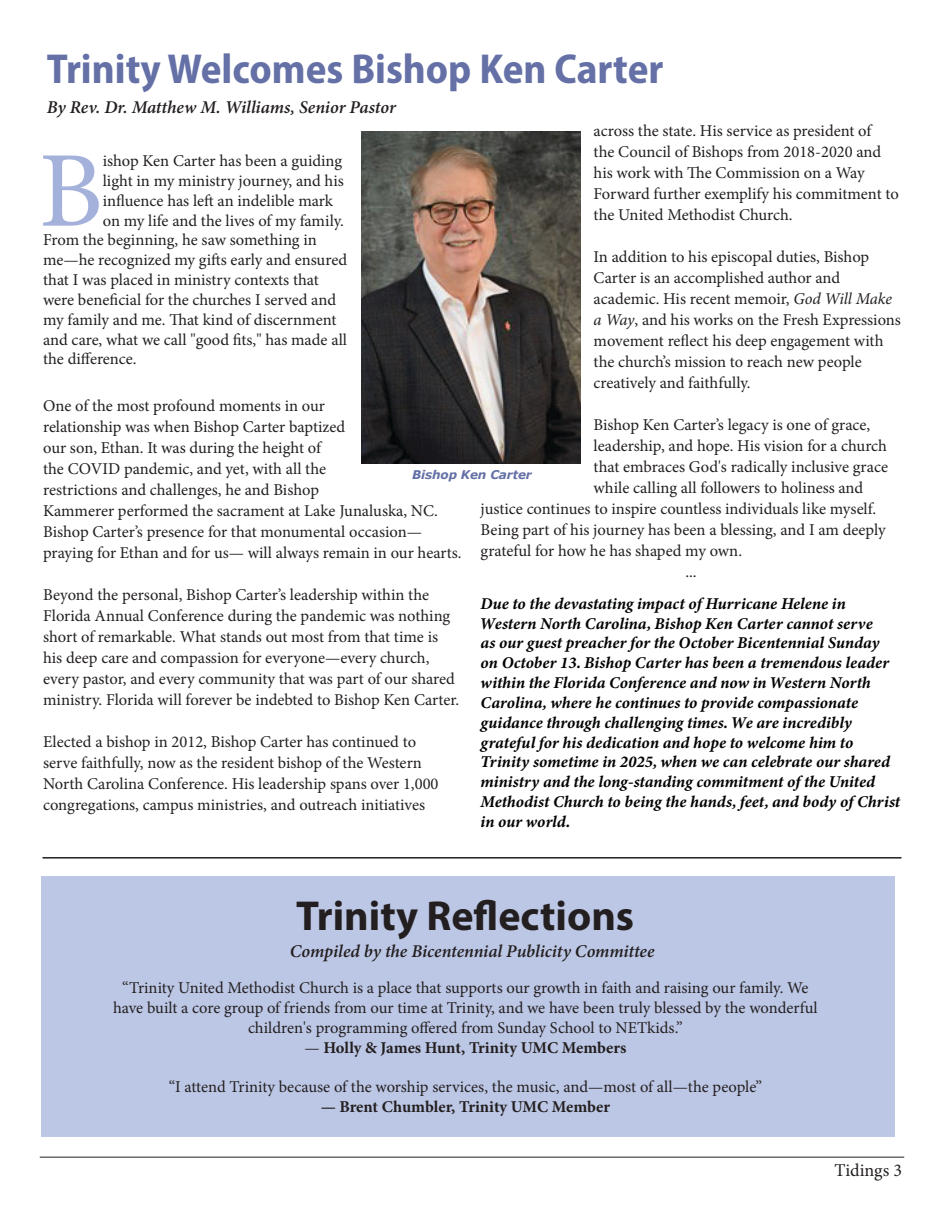
<style>
.page{position:relative;width:944px;height:1214px;background:#fff}
.page>*{position:absolute;margin:0;border:0;box-sizing:border-box;transform-origin:0 0}
.Drop_Cap{font:107.85px "Minion Variable Concept";color:#a3b1db}
.Article_Heading_Myriad{font:700 semi-condensed 42px "Myriad Pro";color:#6470a6}
.Article_Heading{font:700 42px "Myriad Pro";color:#231f20}
.Author_Byline{font:italic 600 18px "Minion Pro";letter-spacing:-.005em;color:#231f20}
.t1{font:18px "Minion Pro";color:#231f20}
.Text_Minion{font:16.5px/21px "Minion Pro";letter-spacing:-.005em;color:#231f20}
.Text_Minion-2{font:italic 16.5px/19.8px "Minion Variable Concept";color:#020304}
.Drop_Cap-2{font:16.5px "Minion Pro";color:#231f20}
.t2{font:700 16.5px "Minion Pro";letter-spacing:-.005em;color:#231f20}
.t3{font:italic 700 12px "Verdana";letter-spacing:-.01em;color:#6470a6}
.s1{font-style:italic}
.s2{font-family:"Minion Pro";font-weight:700}
.s3{font-weight:400}
</style>
<div class="page">
<hr style="left:40px;top:1156px;width:864px;height:1px;background:#231f20">
<img style="left:361px;top:131px;width:219px;height:332px">
<hr style="left:43px;top:857px;width:858px;height:1px;background:#231f20">
<div style="left:41px;top:876px;width:853px;height:261px;background:#bcc7e5"></div>
<p class="Article_Heading_Myriad" style="left:47px;top:42px;width:618px">Trinity Welcomes Bishop Ken Carter</p>
<p class="Author_Byline" style="left:47px;top:95px;width:350px">By Rev. Dr. Matthew M. Williams, Senior Pastor</p>
<p class="Text_Minion" style="left:593px;top:120px;width:307px">across the state. His service as president of<br>the Council of Bishops from 2018-2020 and his work with The Commission on a Way Forward further exemplify his commitment to the United Methodist Church.</p>
<p class="Text_Minion" style="left:593px;top:246px;width:309px">In addition to his episcopal duties, Bishop Carter is an accomplished author and academic. His recent memoir, <span class="s1">God Will Make a Way</span>, and his works on the Fresh Expressions movement reflect his deep engagement with the church’s mission to reach new people creatively and faithfully.</p>
<p class="Text_Minion" style="left:593px;top:414px;width:278px">Bishop Ken Carter’s legacy is one of grace,</p>
<p class="Text_Minion" style="left:593px;top:435px;width:295px">leadership, and hope. His vision for a church</p>
<p class="Text_Minion" style="left:593px;top:456px;width:296px">that embraces God's radically inclusive grace</p>
<p class="Text_Minion" style="left:593px;top:477px;width:271px">while calling all followers to holiness and</p>
<p class="Text_Minion" style="left:480px;top:498px;width:397px">justice continues to inspire countless individuals like myself.</p>
<p class="Text_Minion" style="left:480px;top:519px;width:406px">Being part of his journey has been a blessing, and I am deeply</p>
<p class="Text_Minion" style="left:480px;top:540px;width:263px">grateful for how he has shaped my own.</p>
<p class="Text_Minion" style="left:685px;top:561px;width:13px">...</p>
<p class="Drop_Cap" style="left:38px;top:116px;width:66px">B</p>
<p class="Drop_Cap-2" style="left:103px;top:150px;width:241px">ishop Ken Carter has been a guiding</p>
<p class="Drop_Cap-2" style="left:103px;top:170px;width:242px">light in my ministry journey, and his</p>
<p class="Drop_Cap-2" style="left:103px;top:189px;width:232px">influence has left an indelible mark</p>
<p class="Drop_Cap-2" style="left:103px;top:209px;width:242px">on my life and the lives of my family.</p>
<p class="Drop_Cap-2" style="left:43px;top:229px;width:275px">From the beginning, he saw something in</p>
<p class="Drop_Cap-2" style="left:43px;top:249px;width:305px">me—he recognized my gifts early and ensured</p>
<p class="Drop_Cap-2" style="left:43px;top:269px;width:277px">that I was placed in ministry contexts that</p>
<p class="Drop_Cap-2" style="left:43px;top:288px;width:294px">were beneficial for the churches I served and</p>
<p class="Drop_Cap-2" style="left:43px;top:308px;width:295px">my family and me. That kind of discernment</p>
<p class="Drop_Cap-2" style="left:43px;top:328px;width:305px">and care, what we call "good fits," has made all</p>
<p class="Drop_Cap-2" style="left:43px;top:348px;width:95px">the difference.</p>
<p class="Text_Minion" style="left:43px;top:395px;width:420px">One of the most profound moments in our<br>relationship was when Bishop Carter baptized<br>our son, Ethan. It was during the height of<br>the COVID pandemic, and yet, with all the<br>restrictions and challenges, he and Bishop<br>Kammerer performed the sacrament at Lake Junaluska, NC.<br>Bishop Carter’s presence for that monumental occasion— praying for Ethan and for us— will always remain in our hearts.</p>
<p class="Text_Minion" style="left:43px;top:584px;width:418px">Beyond the personal, Bishop Carter’s leadership within the Florida Annual Conference during the pandemic was nothing short of remarkable. What stands out most from that time is his deep care and compassion for everyone—every church, every pastor, and every community that was part of our shared ministry. Florida will forever be indebted to Bishop Ken Carter.</p>
<p class="Text_Minion" style="left:43px;top:731px;width:397px">Elected a bishop in 2012, Bishop Carter has continued to serve faithfully, now as the resident bishop of the Western North Carolina Conference. His leadership spans over 1,000 congregations, campus ministries, and outreach initiatives</p>
<p class="t3" style="left:412px;top:467px;width:121px">Bishop Ken Carter</p>
<p class="Text_Minion-2" style="left:480px;top:593px;width:421px"><span class="s2">D</span>ue to the devastating impact of Hurricane Helene in Western North Carolina, Bishop Ken Carter cannot serve<br>as our guest preacher for the October Bicentennial Sunday on October 13. Bishop Carter has been a tremendous leader within the Florida Conference and now in Western North Carolina, where he continues to provide compassionate guidance through challenging times. We are incredibly grateful for his dedication and hope to welcome him to Trinity sometime in 2025, when we can celebrate our shared ministry and the long-standing commitment of the United Methodist Church to being the hands, feet, and body of Christ in our world.</p>
<p class="Article_Heading" style="left:296px;top:888px;width:339px">Trinity Reflections</p>
<p class="Author_Byline" style="left:290px;top:938px;width:366px">Compiled by the Bicentennial Publicity Committee</p>
<p class="Text_Minion" style="left:113px;top:978px;width:706px;line-height:19.8px;text-align:center">“Trinity United Methodist Church is a place that supports our growth in faith and raising our family. We have built a core group of friends from our time at Trinity, and we have been truly blessed by the wonderful children's programming offered from Sunday School to NETkids.”</p>
<p class="t2" style="left:304px;top:1035px;width:323px"><span class="s3">—</span> Holly &amp; James Hunt, Trinity UMC Members</p>
<p class="Text_Minion" style="left:169px;top:1076px;width:595px">“I attend Trinity because of the worship services, the music, and—most of all—the people”</p>
<p class="t2" style="left:321px;top:1095px;width:291px">— Brent Chumbler, Trinity UMC Member</p>
<p class="t1" style="left:834px;top:1158px;width:69px">Tidings 3</p>
</div>
